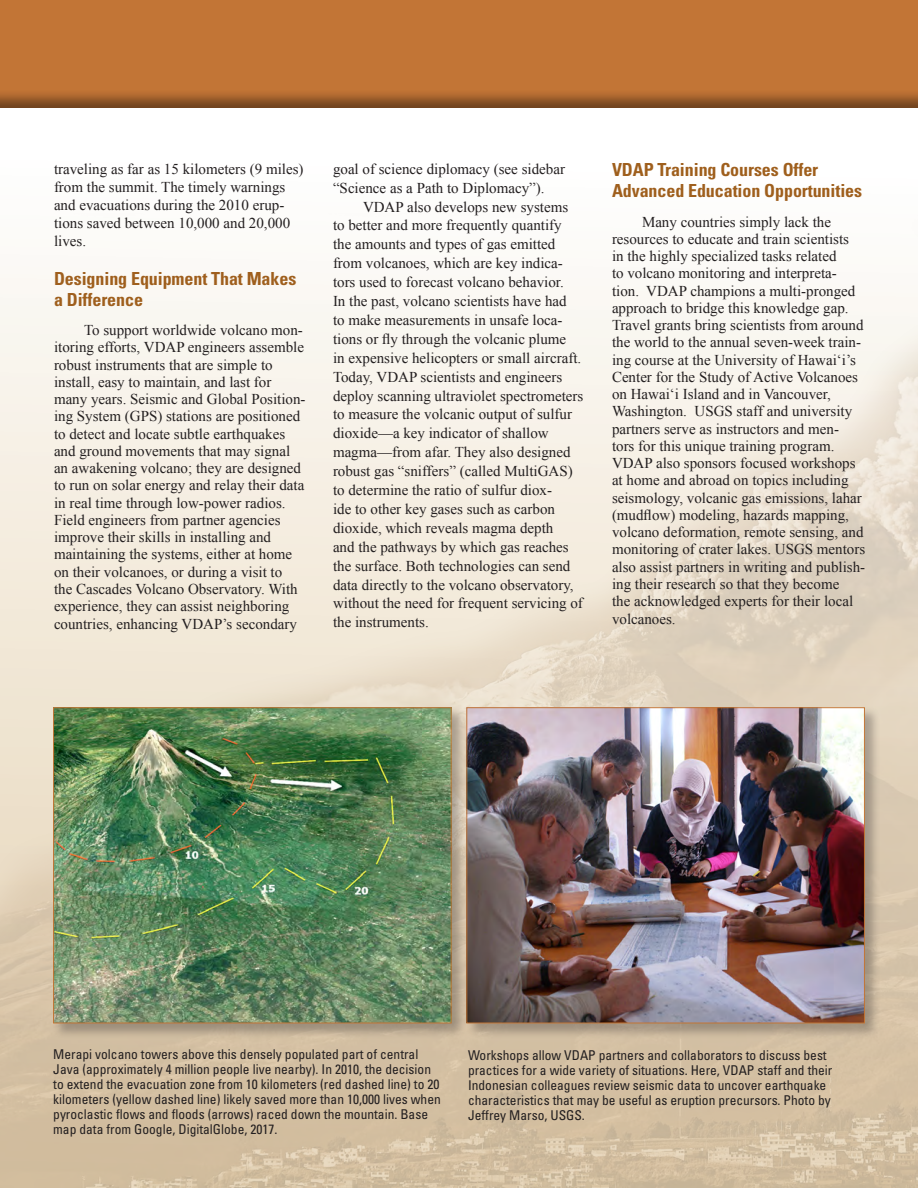
<style>
.page{position:relative;width:918px;height:1188px;background:#fff}
.page>*{position:absolute;margin:0;border:0;box-sizing:border-box;transform-origin:0 0}
.Heading_1{font:700 condensed 18px/21px "Univers";letter-spacing:-.005em;color:#9f5f1d}
.Body_Text{font:15px/17.2px "Times New Roman";color:#231f20}
.PhotoCredit{font:condensed 13.5px/15px "Univers";color:#231f20}
</style>
<div class="page">
<img style="left:0;top:274px;width:918px;height:914px">
<div style="left:52px;top:707px;width:415px;height:332px;background:#231f20;opacity:.3"></div>
<img style="left:55px;top:709px;width:395px;height:312px">
<div style="left:53px;top:707px;width:399px;height:316px;border:1px solid #c27535"></div>
<div style="left:0;top:0;width:918px;height:111px;background:#231f20;opacity:.5"></div>
<div style="left:466px;top:707px;width:414px;height:332px;background:#231f20;opacity:.3"></div>
<img style="left:469px;top:709px;width:394px;height:312px">
<div style="left:467px;top:707px;width:398px;height:316px;border:1px solid #c27535"></div>
<p class="Body_Text" style="left:54px;top:160px;width:251px;line-height:18px">traveling as far as 15 kilometers (9 miles) from the summit. The timely warnings and evacuations during the 2010 erup&shy;tions saved between 10,000 and 20,000 lives.</p>
<p class="Heading_1" style="left:54px;top:268px;width:244px">Designing Equipment That Makes a Difference</p>
<p class="Body_Text" style="left:54px;top:321px;width:253px;text-indent:30px">To support worldwide volcano mon&shy;itoring efforts, VDAP engineers assemble robust instruments that are simple to install, easy to maintain, and last for many years. Seismic and Global Position&shy;ing System (GPS) stations are positioned to detect and locate subtle earthquakes and ground movements that may signal an awakening volcano; they are designed to run on solar energy and relay their data in real time through low-power radios.<br>Field engineers from partner agencies improve their skills in installing and maintaining the systems, either at home on their volcanoes, or during a visit to<br>the Cascades Volcano Observatory. With experience, they can assist neighboring countries, enhancing VDAP’s secondary</p>
<p class="Body_Text" style="left:333px;top:159px;width:234px;line-height:18.9px">goal of science diplomacy (see sidebar “Science as a Path to Diplomacy”).</p>
<p class="Body_Text" style="left:333px;top:197px;width:252px;line-height:18.9px;text-indent:30px">VDAP also develops new systems to better and more frequently quantify the amounts and types of gas emitted from volcanoes, which are key indica&shy;tors used to forecast volcano behavior.<br>In the past, volcano scientists have had<br>to make measurements in unsafe loca&shy;tions or fly through the volcanic plume<br>in expensive helicopters or small aircraft.<br>Today, VDAP scientists and engineers deploy scanning ultraviolet spectrometers to measure the volcanic output of sulfur dioxide—a key indicator of shallow magma—from afar. They also designed robust gas “sniffers” (called MultiGAS) to determine the ratio of sulfur diox-<br>ide to other key gases such as carbon dioxide, which reveals magma depth<br>and the pathways by which gas reaches the surface. Both technologies can send data directly to the volcano observatory, without the need for frequent servicing of the instruments.</p>
<p class="Heading_1" style="left:612px;top:159px;width:252px">VDAP Training Courses Offer<br>Advanced Education Opportunities</p>
<p class="Body_Text" style="left:612px;top:213px;width:255px;text-indent:30px">Many countries simply lack the resources to educate and train scientists<br>in the highly specialized tasks related<br>to volcano monitoring and interpreta&shy;tion. VDAP champions a multi-pronged approach to bridge this knowledge gap.<br>Travel grants bring scientists from around the world to the annual seven-week train&shy;ing course at the University of Hawaiʻi’s Center for the Study of Active Volcanoes on Hawaiʻi Island and in Vancouver, Washington. USGS staff and university partners serve as instructors and men-<br>tors for this unique training program.<br>VDAP also sponsors focused workshops at home and abroad on topics including seismology, volcanic gas emissions, lahar (mudflow) modeling, hazards mapping, volcano deformation, remote sensing, and monitoring of crater lakes. USGS mentors also assist partners in writing and publish&shy;ing their research so that they become<br>the acknowledged experts for their local volcanoes.</p>
<p class="PhotoCredit" style="left:53px;top:1047px;width:389px">Merapi volcano towers above this densely populated part of central Java (approximately 4 million people live nearby). In 2010, the decision to extend the evacuation zone from 10 kilometers (red dashed line) to 20 kilometers (yellow dashed line) likely saved more than 10,000 lives when pyroclastic flows and floods (arrows) raced down the mountain. Base map data from Google, DigitalGlobe, 2017.</p>
<p class="PhotoCredit" style="left:468px;top:1048px;width:366px">Workshops allow VDAP partners and collaborators to discuss best practices for a wide variety of situations. Here, VDAP staff and their Indonesian colleagues review seismic data to uncover earthquake characteristics that may be useful as eruption precursors. Photo by Jeffrey Marso, USGS.</p>
</div>
